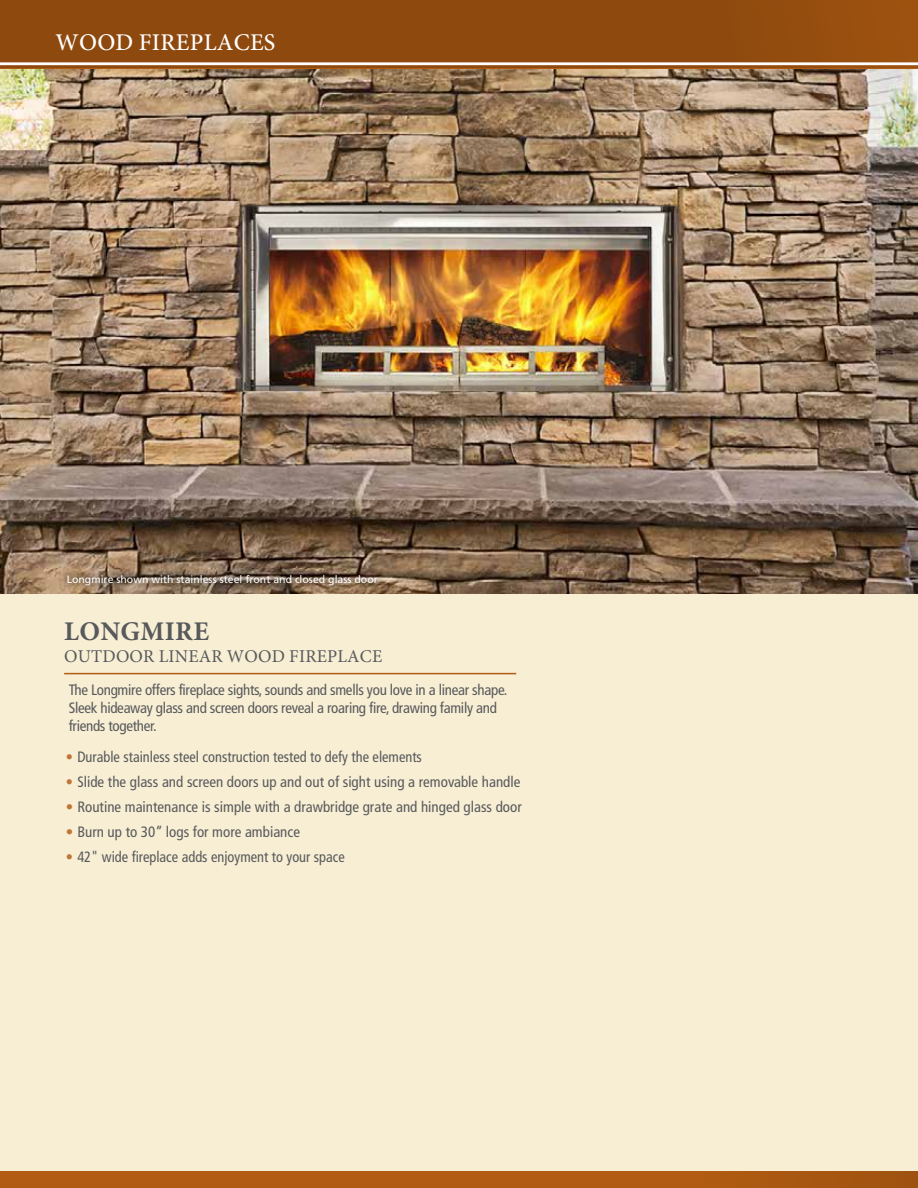
<style>
.page{position:relative;width:918px;height:1188px;background:#fff}
.page>*{position:absolute;margin:0;border:0;box-sizing:border-box;transform-origin:0 0}
.t1{font:700 27px "Minion Pro";letter-spacing:.01em;color:#58595b}
.t2{font:500 24px "Minion Pro";letter-spacing:.01em;color:#fff}
.t3{font:18px "Minion Pro";letter-spacing:.01em;color:#58595b}
.t4{font:condensed 15px "Frutiger";color:#58595b;scale:.96 1}
.t5{font:condensed 15px/18px "Frutiger";letter-spacing:-.02em;color:#58595b}
.t6{font:condensed 15px "Frutiger";color:#58595b}
.t7{font:10.5px "Frutiger";color:#fff}
.s1{color:#c07537}
</style>
<div class="page">
<div style="left:0;top:43px;width:918px;height:1145px;background:#f7eed4"></div>
<img style="left:0;top:68px;width:918px;height:526px">
<div style="left:0;top:0;width:918px;height:68px;background:linear-gradient(to right,#8b470e,#944d0f)"></div>
<hr style="left:0;top:62px;width:918px;height:3px;background:#fff">
<div style="left:0;top:1171px;width:918px;height:17px;background:linear-gradient(to right,#b45e12,#a95811)"></div>
<hr style="left:64px;top:673px;width:452px;height:1px;background:#b15c12">
<svg style="left:60px;top:567px;width:325px;height:26px;background:#7e6752"></svg>
<h2 class="t2" style="left:56px;top:26px;width:221px">WOOD FIREPLACES</h2>
<p class="t7" style="left:67px;top:573px;width:312px">Longmire shown with stainless steel front and closed glass door</p>
<h1 class="t1" style="left:64px;top:612px;width:146px">LONGMIRE</h1>
<p class="t3" style="left:64px;top:644px;width:320px">OUTDOOR LINEAR WOOD FIREPLACE</p>
<p class="t5" style="left:69px;top:681px;width:440px">The Longmire offers fireplace sights, sounds and smells you love in a linear shape.<br>Sleek hideaway glass and screen doors reveal a roaring fire, drawing family and friends together.</p>
<p class="t4" style="left:66px;top:748px;width:373px"><span class="s1">•</span> Durable stainless steel construction tested to defy the elements</p>
<p class="t4" style="left:66px;top:773px;width:475px"><span class="s1">•</span> Slide the glass and screen doors up and out of sight using a removable handle</p>
<p class="t6" style="left:66px;top:798px;width:458px"><span class="s1">•</span> Routine maintenance is simple with a drawbridge grate and hinged glass door</p>
<p class="t6" style="left:66px;top:823px;width:236px"><span class="s1">•</span> Burn up to 30” logs for more ambiance</p>
<p class="t4" style="left:66px;top:848px;width:292px"><span class="s1">•</span> 42" wide fireplace adds enjoyment to your space</p>
</div>
